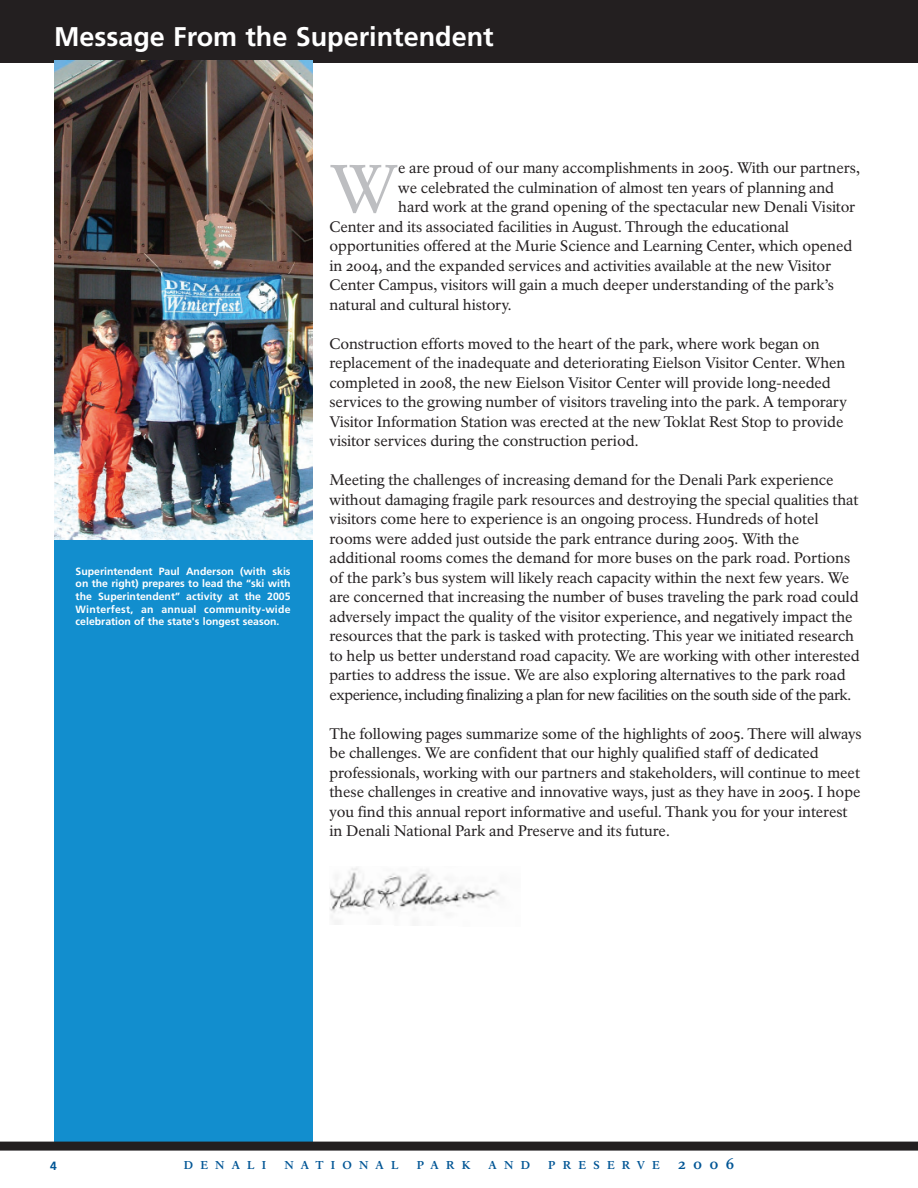
<style>
.page{position:relative;width:918px;height:1188px;background:#fff}
.page>*{position:absolute;margin:0;border:0;box-sizing:border-box;transform-origin:0 0}
.t1{font:66.75px "NPS Rawlinson";color:#bdbec1}
.t2{font:700 27px "Frutiger";color:#fff}
.t3{font:15px/19.5px "NPS Rawlinson";color:#231f20}
.t4{font:700 12px "Frutiger";color:#005595}
.t5{font:700 11.25px "NPS Rawlinson";letter-spacing:.645em;color:#005595}
.t6{font:700 10.5px/12.6px "Frutiger";color:#fff;text-align:justify}
.s1{font-size:15px}
</style>
<div class="page">
<div style="left:54px;top:211px;width:258px;height:937px;background:#128ece"></div>
<div style="left:0;top:1142px;width:918px;height:9px;background:#231f20"></div>
<div style="left:0;top:0;width:918px;height:63px;background:#231f20"></div>
<img style="left:54px;top:60px;width:258px;height:480px">
<img style="left:330px;top:867px;width:170px;height:58px">
<p class="t2" style="left:54px;top:26px;width:441px">Message From the Superintendent</p>
<p class="t6" style="left:76px;top:566px;width:217px">Superintendent Paul Anderson (with skis on the right) prepares to lead the “ski with the Superintendent” activity at the 2005<br>Winterfest, an annual community-wide celebration of the state's longest season.</p>
<p class="t1" style="left:329px;top:162px;width:70px">W</p>
<p class="t3" style="left:398px;top:160px;width:463px">e are proud of our many accomplishments in 2005. With our partners,</p>
<p class="t3" style="left:398px;top:179px;width:437px">we celebrated the culmination of almost ten years of planning and</p>
<p class="t3" style="left:398px;top:199px;width:459px">hard work at the grand opening of the spectacular new Denali Visitor</p>
<p class="t3" style="left:329px;top:218px;width:461px">Center and its associated facilities in August. Through the educational</p>
<p class="t3" style="left:329px;top:238px;width:525px">opportunities offered at the Murie Science and Learning Center, which opened</p>
<p class="t3" style="left:329px;top:257px;width:503px">in 2004, and the expanded services and activities available at the new Visitor</p>
<p class="t3" style="left:329px;top:277px;width:506px">Center Campus, visitors will gain a much deeper understanding of the park’s</p>
<p class="t3" style="left:329px;top:296px;width:183px">natural and cultural history.</p>
<p class="t3" style="left:329px;top:335px;width:519px">Construction efforts moved to the heart of the park, where work began on replacement of the inadequate and deteriorating Eielson Visitor Center. When completed in 2008, the new Eielson Visitor Center will provide long-needed services to the growing number of visitors traveling into the park. A temporary Visitor Information Station was erected at the new Toklat Rest Stop to provide visitor services during the construction period.</p>
<p class="t3" style="left:329px;top:472px;width:532px">Meeting the challenges of increasing demand for the Denali Park experience without damaging fragile park resources and destroying the special qualities that visitors come here to experience is an ongoing process. Hundreds of hotel rooms were added just outside the park entrance during 2005. With the additional rooms comes the demand for more buses on the park road. Portions of the park’s bus system will likely reach capacity within the next few years. We are concerned that increasing the number of buses traveling the park road could adversely impact the quality of the visitor experience, and negatively impact the resources that the park is tasked with protecting. This year we initiated research to help us better understand road capacity. We are working with other interested parties to address the issue. We are also exploring alternatives to the park road experience, including finalizing a plan for new facilities on the south side of the park.</p>
<p class="t3" style="left:329px;top:725px;width:534px">The following pages summarize some of the highlights of 2005. There will always be challenges. We are confident that our highly qualified staff of dedicated professionals, working with our partners and stakeholders, will continue to meet these challenges in creative and innovative ways, just as they have in 2005. I hope you find this annual report informative and useful. Thank you for your interest in Denali National Park and Preserve and its future.</p>
<p class="t4" style="left:50px;top:1161px;width:8px">4</p>
<p class="t5" style="left:184px;top:1161px;width:84px">DENALI</p>
<p class="t5" style="left:284px;top:1161px;width:116px">NATIONAL</p>
<p class="t5" style="left:417px;top:1161px;width:55px">PARK</p>
<p class="t5" style="left:489px;top:1161px;width:43px">AND</p>
<p class="t5" style="left:548px;top:1161px;width:187px">PRESERVE <span class="s1">2006</span></p>
</div>
